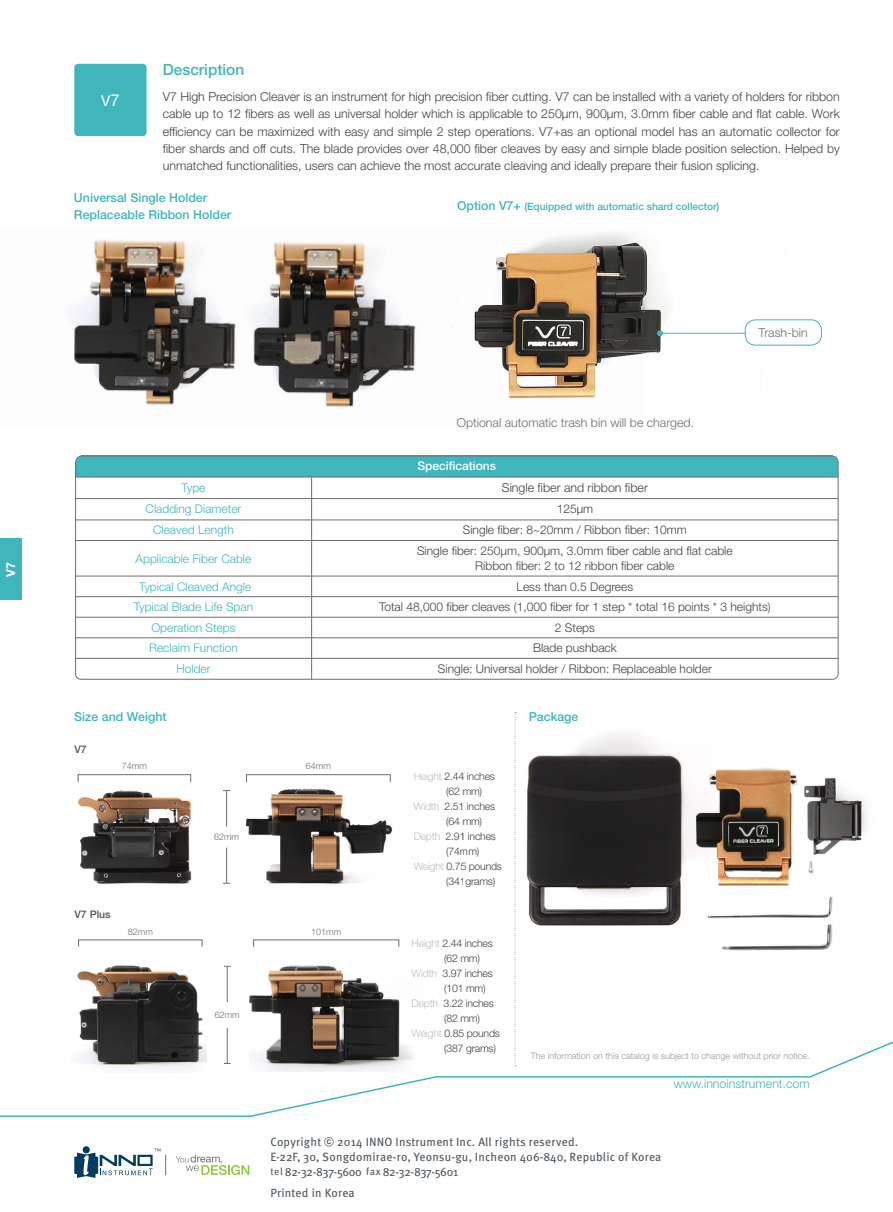
<style>
.page{position:relative;width:893px;height:1212px;background:#fff}
.page>*{position:absolute;margin:0;border:0;box-sizing:border-box;transform-origin:0 0}
.t1{font:500 15.3px "Helvetica Neue LT Std";color:#3eb6bc}
.t2{font:15px "Helvetica Neue LT Std";color:#fff}
.t3{font:300 12.3px/17.2px "Helvetica Neue LT Std";color:#414042;text-align:justify}
.t4{font:500 12.3px/17.2px "Helvetica Neue LT Std";color:#3eb6bc}
.t5{font:300 12.3px "Helvetica Neue LT Std";color:#6d6e71}
.t6{font:300 12.3px "Helvetica Neue LT Std";color:#3eb6bc}
.t7{font:700 12.3px "Helvetica Neue LT Std";color:#fff}
.t8{font:300 12px/15px "Helvetica Neue LT Std";color:#414042;text-align:center}
.t9{font:12px/15px "Meta Pro";letter-spacing:.02em;color:#4d555b}
.t10{font:300 12px "Helvetica Neue LT Std";color:#3eb6bc}
.t11{font:500 12px "Helvetica Neue LT Std";color:#fff}
.t12{font:300 10.5px "Helvetica Neue LT Std";letter-spacing:-.02em;color:#414042}
.t13{font:500 10.5px "Helvetica Neue LT Std";color:#4d555b}
.t14{font:500 10.2px "Helvetica Neue LT Std";color:#3eb6bc}
.t15{font:300 9px "Helvetica Neue LT Std";color:#939598}
.t16{font:300 9px "Helvetica Neue LT Std";color:#6d6e71}
.s1{font-size:16.5px}
.s2{font-size:12.3px}
.s3{color:#bcbec0}
.s4{font-family:"Nanum Gothic";font-weight:700;font-size:10.5px}
.s5{font-size:10.2px}
</style>
<div class="page">
<img style="left:245px;top:774px;width:148px;height:111px">
<img style="left:69px;top:240px;width:347px;height:167px">
<img style="left:721px;top:926px;width:112px;height:25px">
<img style="left:452px;top:232px;width:370px;height:167px">
<img style="left:77px;top:965px;width:126px;height:70px">
<div style="left:74px;top:64px;width:73px;height:72px;background:#3eb6bc;border-radius:4px"></div>
<div style="left:246px;top:774px;width:144px;height:8px;border:1px solid #6d6e71"></div>
<hr style="left:226px;top:790px;width:1px;height:36px;background:#6d6e71">
<hr style="left:226px;top:847px;width:1px;height:36px;background:#6d6e71">
<svg style="left:0;top:1035px;width:893px;height:82px"></svg>
<svg style="left:176px;top:1155px;width:73px;height:20px"></svg>
<svg style="left:74px;top:1148px;width:92px;height:30px"></svg>
<img style="left:77px;top:779px;width:115px;height:105px">
<img style="left:250px;top:965px;width:174px;height:106px">
<img style="left:465px;top:663px;width:402px;height:263px">
<svg style="left:657px;top:330px;width:6px;height:6px"></svg>
<hr style="left:662px;top:333px;width:83px;height:1px;background:#3eb6bc">
<div style="left:745px;top:319px;width:77px;height:26px;border:1px solid #3eb6bc;border-radius:10px"></div>
<div style="left:0;top:539px;width:21px;height:61px;background:#3eb6bc"></div>
<div style="left:75px;top:456px;width:763px;height:21px;background:#3eb6bc"></div>
<svg style="left:311px;top:478px;width:1px;height:62px"></svg>
<hr style="left:311px;top:541px;width:1px;height:35px;background:#6d6e71">
<svg style="left:311px;top:577px;width:1px;height:100px"></svg>
<hr style="left:75px;top:477px;width:237px;height:1px;background:#6d6e71">
<hr style="left:312px;top:477px;width:526px;height:1px;background:#6d6e71">
<hr style="left:75px;top:498px;width:237px;height:1px;background:#6d6e71">
<hr style="left:312px;top:498px;width:526px;height:1px;background:#6d6e71">
<hr style="left:75px;top:520px;width:237px;height:1px;background:#6d6e71">
<hr style="left:312px;top:520px;width:526px;height:1px;background:#6d6e71">
<hr style="left:75px;top:540px;width:237px;height:1px;background:#6d6e71">
<hr style="left:312px;top:540px;width:526px;height:1px;background:#6d6e71">
<hr style="left:75px;top:576px;width:237px;height:1px;background:#6d6e71">
<hr style="left:312px;top:576px;width:526px;height:1px;background:#6d6e71">
<hr style="left:75px;top:596px;width:237px;height:1px;background:#6d6e71">
<hr style="left:312px;top:596px;width:526px;height:1px;background:#6d6e71">
<hr style="left:75px;top:617px;width:237px;height:1px;background:#6d6e71">
<hr style="left:312px;top:617px;width:526px;height:1px;background:#6d6e71">
<hr style="left:75px;top:637px;width:237px;height:1px;background:#6d6e71">
<hr style="left:312px;top:637px;width:526px;height:1px;background:#6d6e71">
<hr style="left:75px;top:658px;width:237px;height:1px;background:#6d6e71">
<hr style="left:312px;top:658px;width:526px;height:1px;background:#6d6e71">
<div style="left:75px;top:456px;width:763px;height:223px;border:1px solid #6d6e71;border-radius:5px"></div>
<svg style="left:75px;top:455px;width:6px;height:6px"></svg>
<svg style="left:833px;top:455px;width:6px;height:6px"></svg>
<hr style="left:227px;top:966px;width:1px;height:36px;background:#6d6e71">
<hr style="left:227px;top:1028px;width:1px;height:35px;background:#6d6e71">
<svg style="left:515px;top:712px;width:1px;height:354px"></svg>
<div style="left:78px;top:774px;width:113px;height:8px;border:1px solid #6d6e71"></div>
<p class="t7" style="left:3px;top:577px;width:16px;rotate:-90deg">V7</p>
<p class="t2" style="left:101px;top:92px;width:20px">V<span class="s1">7</span></p>
<p class="t1" style="left:163px;top:60px;width:83px">Description</p>
<p class="t3" style="left:163px;top:88px;width:679px">V7 High Precision Cleaver is an instrument for high precision fiber cutting. V7 can be installed with a variety of holders for ribbon cable up to 12 fibers as well as universal holder which is applicable to 250μm, 900μm, 3.0mm fiber cable and flat cable. Work efficiency can be maximized with easy and simple 2 step operations. V7+as an optional model has an automatic collector for fiber shards and off cuts. The blade provides over 48,000 fiber cleaves by easy and simple blade position selection. Helped by unmatched functionalities, users can achieve the most accurate cleaving and ideally prepare their fusion splicing.</p>
<p class="t4" style="left:74px;top:189px;width:159px">Universal Single Holder<br>Replaceable Ribbon Holder</p>
<p class="t14" style="left:457px;top:201px;width:264px"><span class="s2">Option V7+</span> (Equipped with automatic shard collector)</p>
<p class="t5" style="left:457px;top:415px;width:239px">Optional automatic trash bin will be charged.</p>
<p class="t11" style="left:417px;top:459px;width:80px">Specifications</p>
<p class="t5" style="left:759px;top:325px;width:51px">Trash-bin</p>
<p class="t10" style="left:181px;top:480px;width:26px">Type</p>
<p class="t3" style="left:502px;top:479px;width:148px">Single fiber and ribbon fiber</p>
<p class="t10" style="left:146px;top:501px;width:97px">Cladding Diameter</p>
<p class="t8" style="left:557px;top:501px;width:38px">125μm</p>
<p class="t10" style="left:153px;top:523px;width:82px">Cleaved Length</p>
<p class="t8" style="left:463px;top:522px;width:226px">Single fiber: 8~20mm / Ribbon fiber: 10mm</p>
<p class="t10" style="left:136px;top:551px;width:117px">Applicable Fiber Cable</p>
<p class="t8" style="left:417px;top:543px;width:317px">Single fiber: 250μm, 900μm, 3.0mm fiber cable and flat cable<br>Ribbon fiber: 2 to 12 ribbon fiber cable</p>
<p class="t10" style="left:139px;top:579px;width:114px">Typical Cleaved Angle</p>
<p class="t8" style="left:517px;top:579px;width:118px">Less than 0.5 Degrees</p>
<p class="t10" style="left:134px;top:600px;width:121px">Typical Blade Life Span</p>
<p class="t8" style="left:379px;top:599px;width:393px">Total 48,000 fiber cleaves (1,000 fiber for 1 step * total 16 points * 3 heights)</p>
<p class="t10" style="left:151px;top:620px;width:86px">Operation Steps</p>
<p class="t8" style="left:555px;top:620px;width:42px">2 Steps</p>
<p class="t10" style="left:149px;top:641px;width:90px">Reclaim Function</p>
<p class="t8" style="left:533px;top:640px;width:85px">Blade pushback</p>
<p class="t10" style="left:176px;top:661px;width:36px">Holder</p>
<p class="t8" style="left:438px;top:661px;width:275px">Single: Universal holder / Ribbon: Replaceable holder</p>
<p class="t4" style="left:74px;top:708px;width:94px">Size and Weight</p>
<p class="t13" style="left:74px;top:743px;width:14px">V7</p>
<p class="t4" style="left:529px;top:708px;width:51px">Package</p>
<p class="t16" style="left:122px;top:760px;width:27px">74mm</p>
<p class="t16" style="left:306px;top:760px;width:27px">64mm</p>
<p class="t16" style="left:214px;top:831px;width:27px">62mm</p>
<p class="t12" style="left:414px;top:770px;width:83px"><span class="s3">Height</span> 2.44 inches</p>
<p class="t12" style="left:446px;top:785px;width:37px">(62 mm)</p>
<p class="t12" style="left:414px;top:800px;width:83px"><span class="s3">Width</span> 2.51 inches</p>
<p class="t12" style="left:446px;top:815px;width:37px">(64 mm)</p>
<p class="t12" style="left:414px;top:830px;width:84px"><span class="s3">Depth</span> 2.91 inches</p>
<p class="t12" style="left:446px;top:845px;width:35px">(74mm)</p>
<p class="t12" style="left:414px;top:860px;width:90px"><span class="s3">Weight</span> 0.75 pounds</p>
<p class="t12" style="left:446px;top:875px;width:51px">(341grams)</p>
<p class="t13" style="left:75px;top:908px;width:38px">V7 Plus</p>
<p class="t16" style="left:128px;top:927px;width:27px">82mm</p>
<p class="t16" style="left:311px;top:927px;width:32px">101mm</p>
<p class="t16" style="left:215px;top:1009px;width:27px">62mm</p>
<p class="t12" style="left:412px;top:937px;width:83px"><span class="s3">Height</span> 2.44 inches</p>
<p class="t12" style="left:444px;top:952px;width:37px">(62 mm)</p>
<p class="t12" style="left:412px;top:967px;width:83px"><span class="s3">Width</span> 3.97 inches</p>
<p class="t12" style="left:444px;top:982px;width:43px">(101 mm)</p>
<p class="t12" style="left:412px;top:997px;width:84px"><span class="s3">Depth</span> 3.22 inches</p>
<p class="t12" style="left:444px;top:1012px;width:37px">(82 mm)</p>
<p class="t12" style="left:412px;top:1027px;width:90px"><span class="s3">Weight</span> 0.85 pounds</p>
<p class="t12" style="left:444px;top:1042px;width:53px">(387 grams)</p>
<p class="t15" style="left:531px;top:1050px;width:280px">The information on this catalog is subject to change without prior notice.</p>
<p class="t6" style="left:674px;top:1076px;width:137px">www.innoinstrument.com</p>
<p class="t9" style="left:270px;top:1134px;width:393px">Copyright <span class="s4">ⓒ</span> 2014 INNO Instrument Inc. All rights reserved.<br>E-22F, 30, Songdomirae-ro, Yeonsu-gu, Incheon 406-840, Republic of Korea <span class="s5">tel</span> 82-32-837-5600 <span class="s5">fax</span> 82-32-837-5601</p>
<p class="t9" style="left:270px;top:1185px;width:86px">Printed in Korea</p>
</div>
